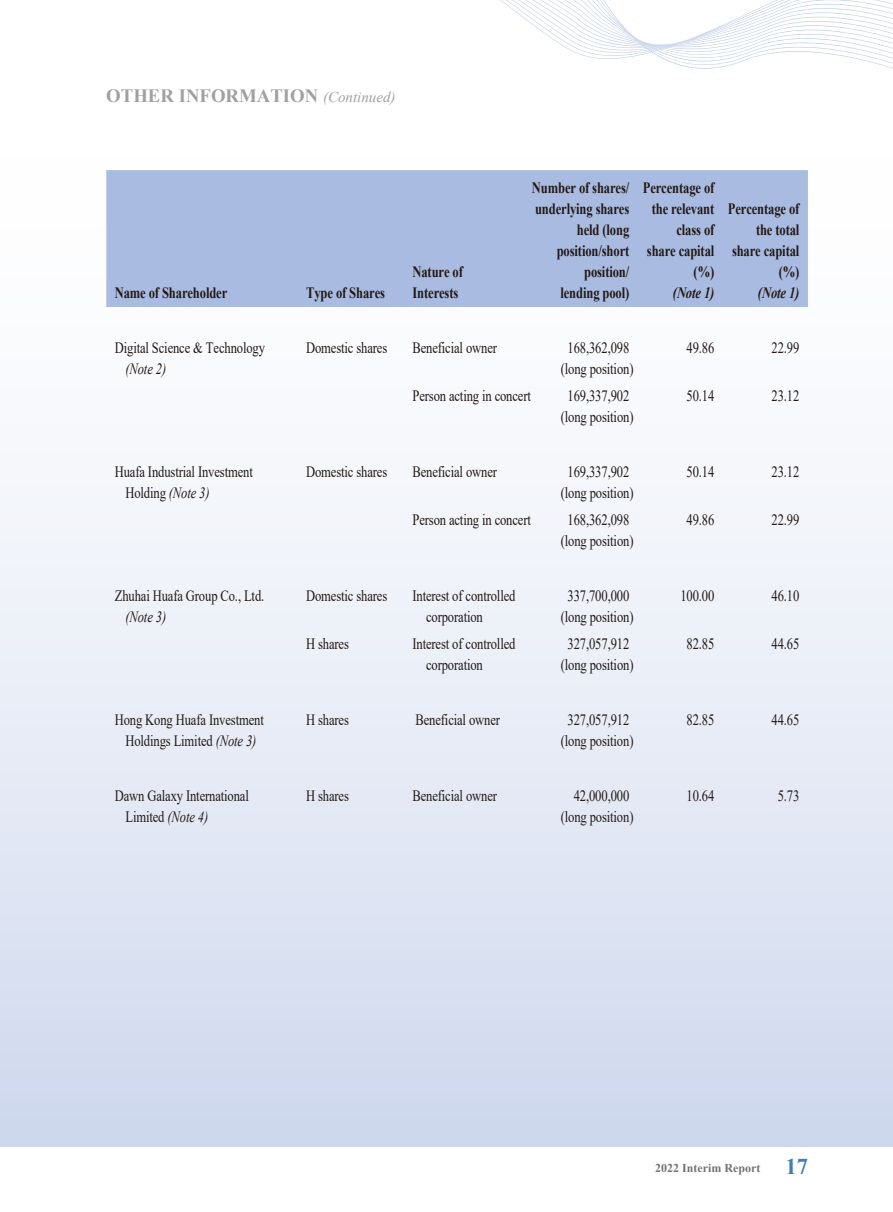
<style>
.page{position:relative;width:893px;height:1212px;background:#fff}
.page>*{position:absolute;margin:0;border:0;box-sizing:border-box;transform-origin:0 0}
.t1{font:700 18.75px "Times New Roman";color:#a0a0a1}
.t2{font:15.75px/21px "Times New Roman";letter-spacing:-.01em;color:#231916;text-align:center;scale:.8 1}
.t3{font:700 15.75px/21px "Times New Roman";letter-spacing:-.01em;color:#231916;text-align:right;scale:.8 1}
.t4{font:italic 700 15.75px "Times New Roman";letter-spacing:-.01em;color:#231916;scale:.8 1}
.t5{font:italic 15.75px "Times New Roman";letter-spacing:-.01em;color:#231916;scale:.8 1}
.t6{font:700 12px "Times New Roman";color:#727272}
.s1{font-weight:400;font-style:italic;font-size:15px}
.s2{font-style:italic}
.s3{font-size:22.5px;color:#3f7cc0}
</style>
<div class="page">
<div style="left:0;top:0;width:893px;height:1147px;background:linear-gradient(to bottom,#fff,#d2dbef)"></div>
<svg style="left:301px;top:0;width:592px;height:98px"></svg>
<div style="left:106px;top:170px;width:702px;height:137px;background:#a9bbe0"></div>
<p class="t1" style="left:106px;top:82px;width:291px">OTHER INFORMATION <span class="s1">(Continued)</span></p>
<p class="t3" style="left:115px;top:282px;width:142px">Name of Shareholder</p>
<p class="t3" style="left:306px;top:282px;width:100px">Type of Shares</p>
<p class="t3" style="left:412px;top:261px;width:65px;text-align:left">Nature of<br>Interests</p>
<p class="t3" style="left:532px;top:177px;width:123px">Number of shares/ underlying shares held (long position/short position/<br>lending pool)</p>
<p class="t3" style="left:643px;top:177px;width:91px">Percentage of the relevant class of<br>share capital (%)</p>
<p class="t4" style="left:673px;top:282px;width:53px">(Note 1)</p>
<p class="t3" style="left:728px;top:198px;width:91px">Percentage of the total share capital (%)</p>
<p class="t4" style="left:758px;top:282px;width:53px">(Note 1)</p>
<p class="t2" style="left:115px;top:336px;width:189px">Digital Science &amp; Technology</p>
<p class="t5" style="left:125px;top:358px;width:52px">(Note 2)</p>
<p class="t2" style="left:306px;top:336px;width:103px">Domestic shares</p>
<p class="t2" style="left:412px;top:336px;width:107px">Beneficial owner</p>
<p class="t2" style="left:561px;top:336px;width:92px">168,362,098 (long position)</p>
<p class="t2" style="left:686px;top:336px;width:36px">49.86</p>
<p class="t2" style="left:772px;top:336px;width:36px">22.99</p>
<p class="t2" style="left:412px;top:385px;width:150px">Person acting in concert</p>
<p class="t2" style="left:561px;top:385px;width:92px">169,337,902 (long position)</p>
<p class="t2" style="left:686px;top:385px;width:36px">50.14</p>
<p class="t2" style="left:772px;top:385px;width:36px">23.12</p>
<p class="t2" style="left:125px;top:461px;width:161px;text-align:left;text-indent:-11px">Huafa Industrial Investment<br>Holding <span class="s2">(Note 3)</span></p>
<p class="t2" style="left:306px;top:461px;width:103px">Domestic shares</p>
<p class="t2" style="left:412px;top:461px;width:107px">Beneficial owner</p>
<p class="t2" style="left:561px;top:461px;width:92px">169,337,902 (long position)</p>
<p class="t2" style="left:686px;top:461px;width:36px">50.14</p>
<p class="t2" style="left:772px;top:461px;width:36px">23.12</p>
<p class="t2" style="left:412px;top:509px;width:150px">Person acting in concert</p>
<p class="t2" style="left:561px;top:509px;width:92px">168,362,098 (long position)</p>
<p class="t2" style="left:686px;top:509px;width:36px">49.86</p>
<p class="t2" style="left:772px;top:509px;width:36px">22.99</p>
<p class="t2" style="left:115px;top:585px;width:188px">Zhuhai Huafa Group Co., Ltd.</p>
<p class="t5" style="left:125px;top:606px;width:52px">(Note 3)</p>
<p class="t2" style="left:306px;top:585px;width:103px">Domestic shares</p>
<p class="t2" style="left:426px;top:585px;width:113px;text-align:left;text-indent:-14px">Interest of controlled corporation</p>
<p class="t2" style="left:561px;top:585px;width:92px">337,700,000 (long position)</p>
<p class="t2" style="left:680px;top:585px;width:44px">100.00</p>
<p class="t2" style="left:772px;top:585px;width:36px">46.10</p>
<p class="t2" style="left:306px;top:633px;width:55px">H shares</p>
<p class="t2" style="left:426px;top:633px;width:113px;text-align:left;text-indent:-14px">Interest of controlled corporation</p>
<p class="t2" style="left:561px;top:633px;width:92px">327,057,912 (long position)</p>
<p class="t2" style="left:686px;top:633px;width:36px">82.85</p>
<p class="t2" style="left:772px;top:633px;width:36px">44.65</p>
<p class="t2" style="left:115px;top:709px;width:188px">Hong Kong Huafa Investment<br>Holdings Limited <span class="s2">(Note 3)</span></p>
<p class="t2" style="left:306px;top:709px;width:55px">H shares</p>
<p class="t2" style="left:415px;top:709px;width:107px">Beneficial owner</p>
<p class="t2" style="left:561px;top:709px;width:92px">327,057,912 (long position)</p>
<p class="t2" style="left:686px;top:709px;width:36px">82.85</p>
<p class="t2" style="left:772px;top:709px;width:36px">44.65</p>
<p class="t2" style="left:125px;top:785px;width:156px;text-align:left;text-indent:-11px">Dawn Galaxy International<br>Limited <span class="s2">(Note 4)</span></p>
<p class="t2" style="left:306px;top:785px;width:55px">H shares</p>
<p class="t2" style="left:412px;top:785px;width:107px">Beneficial owner</p>
<p class="t2" style="left:561px;top:785px;width:92px">42,000,000 (long position)</p>
<p class="t2" style="left:686px;top:785px;width:36px">10.64</p>
<p class="t2" style="left:778px;top:785px;width:29px">5.73</p>
<p class="t6" style="left:655px;top:1159px;width:154px">2022 Interim Report <span class="s3">17</span></p>
</div>
